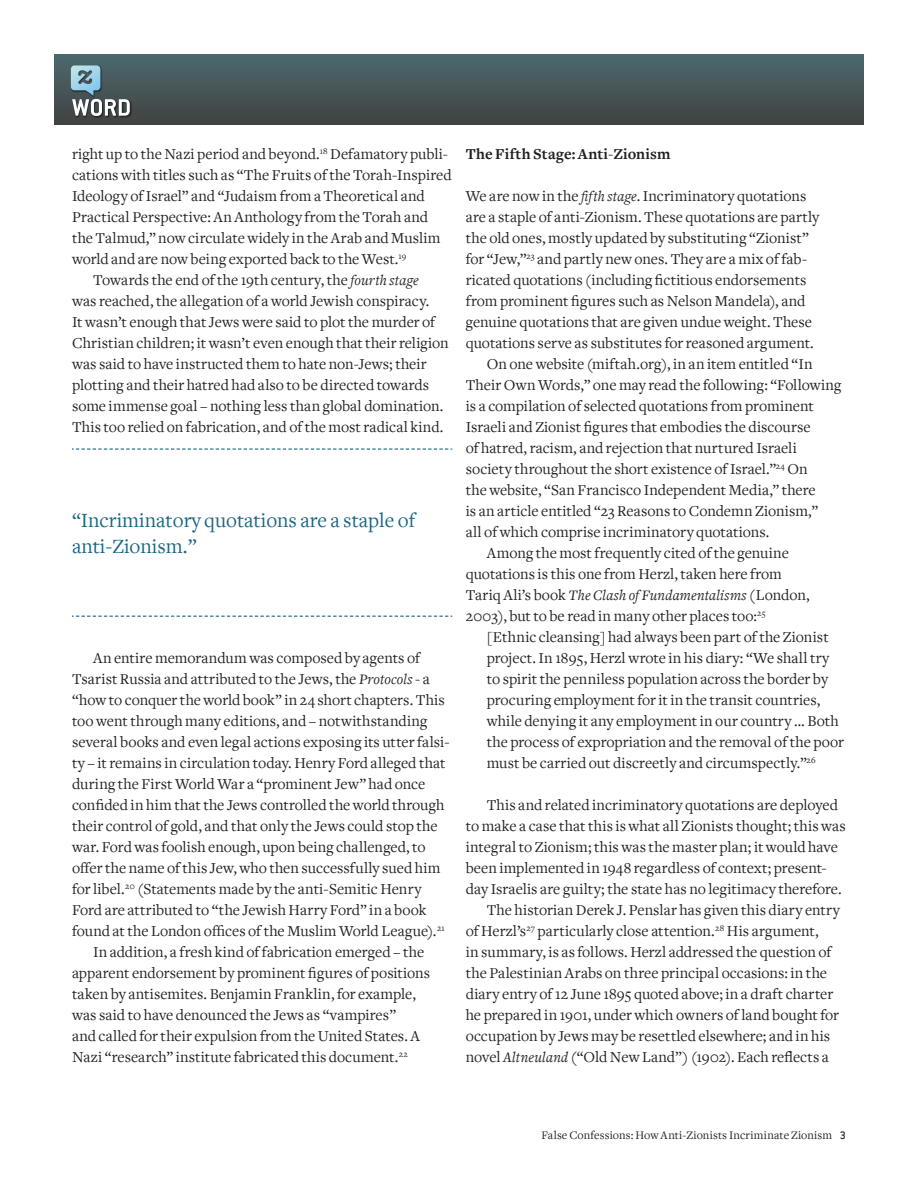
<style>
.page{position:relative;width:918px;height:1188px;background:#fff}
.page>*{position:absolute;margin:0;border:0;box-sizing:border-box;transform-origin:0 0}
.PullQuotes{font:21px/25.5px "Freight Text";color:#196583}
.Body{font:15.75px/21px "Freight Text";color:#231f20}
.Body_1st{font:15.75px/21px "Freight Text";color:#231f20}
.SubHeader{font:700 15.75px "Freight Text";letter-spacing:.01em;color:#231f20}
.Body-2{font:italic 15px "Freight Text";letter-spacing:.01em;color:#231f20}
.t1{font:12px "Freight Text";letter-spacing:.01em;color:#231f20}
.s1{font-style:italic;font-size:15px}
.s2{font-style:normal;font-size:15.75px}
.s3{font-family:"Conduit ITC Std";font-weight:500}
</style>
<div class="page">
<div style="left:125px;top:54px;width:739px;height:70px;background:linear-gradient(to bottom,#4c696f,#414343)"></div>
<div style="left:54px;top:54px;width:84px;height:70px;background:linear-gradient(to bottom,#4c696f,#414343)"></div>
<img style="left:72px;top:98px;width:60px;height:20px">
<img style="left:70px;top:65px;width:1px;height:33px">
<svg style="left:71px;top:65px;width:59px;height:51px;background:#75888e"></svg>
<svg style="left:72px;top:448px;width:380px;height:2px"></svg>
<svg style="left:72px;top:616px;width:380px;height:1px"></svg>
<p class="Body" style="left:72px;top:144px;width:381px">right up to the Nazi period and beyond.<sup>18</sup> Defamatory publi&shy;cations with titles such as “The Fruits of the Torah-Inspired Ideology of Israel” and “Judaism from a Theoretical and Practical Perspective: An Anthology from the Torah and the Talmud,” now circulate widely in the Arab and Muslim world and are now being exported back to the West.<sup>19</sup></p>
<p class="Body" style="left:72px;top:270px;width:378px;text-indent:21px">Towards the end of the 19th century, the <span class="s1">fourth stage<br></span>was reached, the allegation of a world Jewish conspiracy.<br>It wasn’t enough that Jews were said to plot the murder of Christian children; it wasn’t even enough that their religion was said to have instructed them to hate non-Jews; their plotting and their hatred had also to be directed towards some immense goal – nothing less than global domination.<br>This too relied on fabrication, and of the most radical kind.</p>
<p class="PullQuotes" style="left:72px;top:508px;width:345px">“Incriminatory quotations are a staple of anti-Zionism.”</p>
<p class="Body" style="left:72px;top:648px;width:379px;text-indent:21px">An entire memorandum was composed by agents of Tsarist Russia and attributed to the Jews, the <span class="s1">Protocols</span> - a “how to conquer the world book” in 24 short chapters. This too went through many editions, and – notwithstanding several books and even legal actions exposing its utter falsi&shy;ty – it remains in circulation today. Henry Ford alleged that during the First World War a “prominent Jew” had once confided in him that the Jews controlled the world through their control of gold, and that only the Jews could stop the war. Ford was foolish enough, upon being challenged, to offer the name of this Jew, who then successfully sued him for libel.<sup>20</sup> (Statements made by the anti-Semitic Henry Ford are attributed to “the Jewish Harry Ford” in a book found at the London offices of the Muslim World League).<sup>21</sup></p>
<p class="Body" style="left:72px;top:942px;width:360px;text-indent:21px">In addition, a fresh kind of fabrication emerged – the apparent endorsement by prominent figures of positions taken by antisemites. Benjamin Franklin, for example, was said to have denounced the Jews as “vampires”<br>and called for their expulsion from the United States. A Nazi “research” institute fabricated this document.<sup>22</sup></p>
<p class="SubHeader" style="left:466px;top:145px;width:206px">The Fifth Stage: Anti-Zionism</p>
<p class="Body_1st" style="left:466px;top:186px;width:355px">We are now in the <span class="s1">fifth stage</span>. Incriminatory quotations are a staple of anti-Zionism. These quotations are partly the old ones, mostly updated by substituting “Zionist” for “Jew,”<sup>23</sup> and partly new ones. They are a mix of fab&shy;ricated quotations (including fictitious endorsements from prominent figures such as Nelson Mandela), and genuine quotations that are given undue weight. These quotations serve as substitutes for reasoned argument.</p>
<p class="Body" style="left:466px;top:354px;width:377px;text-indent:21px">On one website (miftah.org), in an item entitled “In Their Own Words,” one may read the following: “Following is a compilation of selected quotations from prominent Israeli and Zionist figures that embodies the discourse<br>of hatred, racism, and rejection that nurtured Israeli society throughout the short existence of Israel.”<sup>24</sup> On<br>the website, “San Francisco Independent Media,” there<br>is an article entitled “23 Reasons to Condemn Zionism,”<br>all of which comprise incriminatory quotations.</p>
<p class="Body" style="left:466px;top:543px;width:325px;text-indent:21px">Among the most frequently cited of the genuine quotations is this one from Herzl, taken here from</p>
<p class="Body-2" style="left:466px;top:587px;width:345px"><span class="s2">Tariq Ali’s book</span> The Clash of Fundamentalisms <span class="s2">(London,</span></p>
<p class="Body" style="left:466px;top:606px;width:301px">2003), but to be read in many other places too:<sup>25</sup></p>
<p class="Body" style="left:487px;top:627px;width:359px">[Ethnic cleansing] had always been part of the Zionist project. In 1895, Herzl wrote in his diary: “We shall try to spirit the penniless population across the border by procuring employment for it in the transit countries, while denying it any employment in our country … Both the process of expropriation and the removal of the poor must be carried out discreetly and circumspectly.”<sup>26</sup></p>
<p class="Body" style="left:466px;top:795px;width:382px;text-indent:21px">This and related incriminatory quotations are deployed to make a case that this is what all Zionists thought; this was integral to Zionism; this was the master plan; it would have been implemented in 1948 regardless of context; present&shy;day Israelis are guilty; the state has no legitimacy therefore.</p>
<p class="Body" style="left:466px;top:900px;width:376px;text-indent:21px">The historian Derek J. Penslar has given this diary entry of Herzl’s<sup>27</sup> particularly close attention.<sup>28</sup> His argument,<br>in summary, is as follows. Herzl addressed the question of the Palestinian Arabs on three principal occasions: in the diary entry of 12 June 1895 quoted above; in a draft charter he prepared in 1901, under which owners of land bought for occupation by Jews may be resettled elsewhere; and in his novel <span class="s1">Altneuland</span> (“Old New Land”) (1902). Each reflects a</p>
<p class="t1" style="left:541px;top:1129px;width:306px">False Confessions: How Anti-Zionists Incriminate Zionism <span class="s3">3</span></p>
</div>
